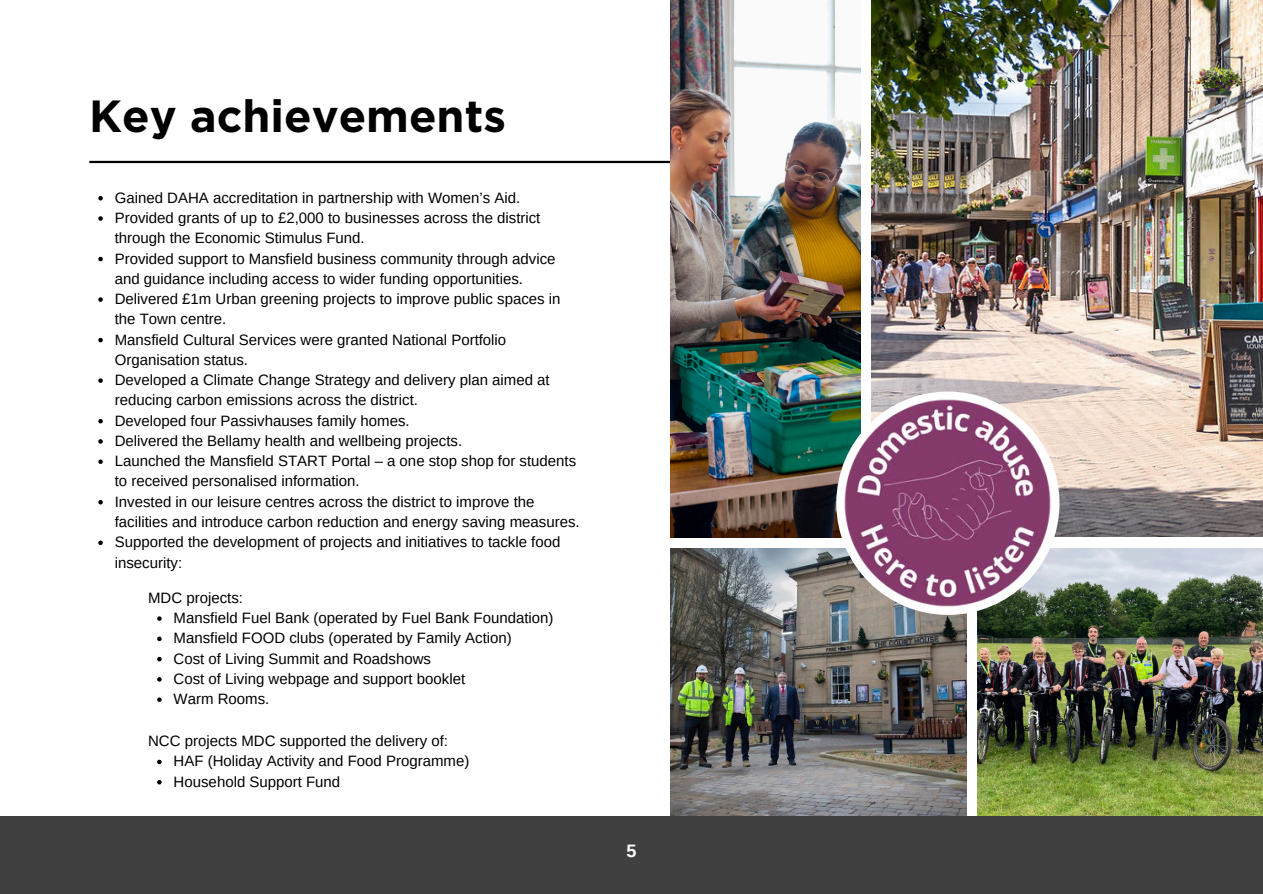
<style>
.page{position:relative;width:1263px;height:894px;background:#fff}
.page>*{position:absolute;margin:0;border:0;box-sizing:border-box;transform-origin:0 0}
.t1{font:700 45px "Gotham";color:#000}
.t2{font:700 18px "Arimo";color:#fff}
.t3{font:15px/20.2px "Arimo";color:#000}
</style>
<div class="page">
<hr style="left:89px;top:161px;width:594px;height:2px;background:#000">
<img style="left:670px;top:0;width:190px;height:537px">
<img style="left:872px;top:0;width:391px;height:536px">
<img style="left:670px;top:548px;width:296px;height:267px">
<img style="left:977px;top:548px;width:286px;height:267px">
<div style="left:0;top:815px;width:1263px;height:78px;background:#404040"></div>
<div style="left:836px;top:391px;width:223px;height:223px;background:#fff;border-radius:50%"></div>
<img style="left:844px;top:399px;width:208px;height:208px">
<svg style="left:98px;top:196px;width:5px;height:4px"></svg>
<svg style="left:98px;top:216px;width:5px;height:5px"></svg>
<svg style="left:98px;top:257px;width:5px;height:4px"></svg>
<svg style="left:98px;top:297px;width:5px;height:5px"></svg>
<svg style="left:98px;top:338px;width:5px;height:4px"></svg>
<svg style="left:98px;top:378px;width:5px;height:5px"></svg>
<svg style="left:98px;top:419px;width:5px;height:4px"></svg>
<svg style="left:98px;top:439px;width:5px;height:4px"></svg>
<svg style="left:98px;top:459px;width:5px;height:5px"></svg>
<svg style="left:98px;top:500px;width:5px;height:4px"></svg>
<svg style="left:98px;top:540px;width:5px;height:5px"></svg>
<svg style="left:157px;top:616px;width:5px;height:4px"></svg>
<svg style="left:157px;top:636px;width:5px;height:5px"></svg>
<svg style="left:157px;top:656px;width:5px;height:5px"></svg>
<svg style="left:157px;top:677px;width:5px;height:4px"></svg>
<svg style="left:157px;top:697px;width:5px;height:4px"></svg>
<svg style="left:157px;top:759px;width:5px;height:5px"></svg>
<svg style="left:157px;top:780px;width:5px;height:4px"></svg>
<p class="t1" style="left:89px;top:90px;width:418px">Key achievements</p>
<p class="t3" style="left:115px;top:187px;width:407px">Gained DAHA accreditation in partnership with Women’s Aid.</p>
<h1 class="t3" style="left:115px;top:208px;width:427px">Provided grants of up to £2,000 to businesses across the district through the Economic Stimulus Fund.</h1>
<p class="t3" style="left:115px;top:248px;width:442px">Provided support to Mansfield business community through advice and guidance including access to wider funding opportunities.</p>
<p class="t3" style="left:115px;top:289px;width:447px">Delivered £1m Urban greening projects to improve public spaces in the Town centre.</p>
<p class="t3" style="left:115px;top:329px;width:393px">Mansfield Cultural Services were granted National Portfolio<br>Organisation status.</p>
<p class="t3" style="left:115px;top:370px;width:436px">Developed a Climate Change Strategy and delivery plan aimed at reducing carbon emissions across the district.</p>
<p class="t3" style="left:115px;top:410px;width:296px">Developed four Passivhauses family homes.</p>
<p class="t3" style="left:115px;top:430px;width:349px">Delivered the Bellamy health and wellbeing projects.</p>
<p class="t3" style="left:115px;top:451px;width:463px">Launched the Mansfield START Portal – a one stop shop for students to received personalised information.</p>
<p class="t3" style="left:115px;top:491px;width:466px">Invested in our leisure centres across the district to improve the facilities and introduce carbon reduction and energy saving measures.</p>
<p class="t3" style="left:115px;top:532px;width:447px">Supported the development of projects and initiatives to tackle food insecurity:</p>
<p class="t3" style="left:148px;top:587px;width:96px">MDC projects:</p>
<p class="t3" style="left:174px;top:607px;width:381px">Mansfield Fuel Bank (operated by Fuel Bank Foundation)</p>
<p class="t3" style="left:174px;top:628px;width:340px">Mansfield FOOD clubs (operated by Family Action)</p>
<p class="t3" style="left:174px;top:648px;width:259px">Cost of Living Summit and Roadshows</p>
<p class="t3" style="left:174px;top:668px;width:293px">Cost of Living webpage and support booklet</p>
<p class="t3" style="left:174px;top:688px;width:97px">Warm Rooms.</p>
<p class="t3" style="left:148px;top:730px;width:301px">NCC projects MDC supported the delivery of:</p>
<p class="t3" style="left:174px;top:751px;width:297px">HAF (Holiday Activity and Food Programme)</p>
<p class="t3" style="left:174px;top:771px;width:168px">Household Support Fund</p>
<p class="t2" style="left:626px;top:840px;width:12px">5</p>
</div>
